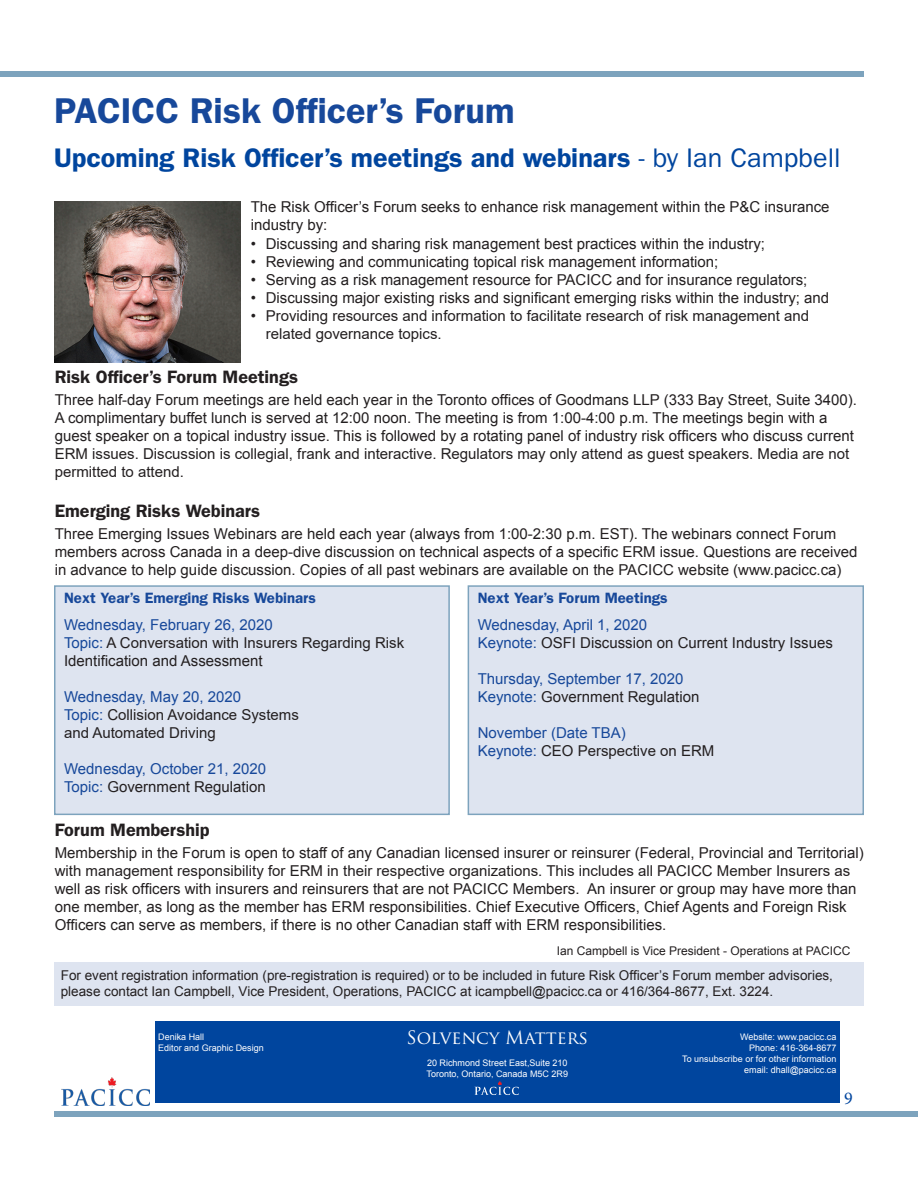
<style>
.page{position:relative;width:918px;height:1188px;background:#fff}
.page>*{position:absolute;margin:0;border:0;box-sizing:border-box;transform-origin:0 0}
.t1{font:600 36px "ITC Franklin Gothic Std";color:#17489a}
.t2{font:600 27px "ITC Franklin Gothic Std";color:#00459e}
.t3{font:600 18px "ITC Franklin Gothic Std";color:#231f20}
.t4{font:18px "Trajan Pro";color:#fff}
.t5{font:18px "Minion Pro";color:#00459e}
.t6{font:15px/18px "Arial";color:#231f20}
.t7{font:15px "Arial";color:#17489a}
.t8{font:600 15px "ITC Franklin Gothic Std";color:#17489a}
.t9{font:13.5px/16.2px "Arial";color:#231f20}
.t10{font:12px "Arial";color:#231f20}
.t11{font:9px/10.8px "Arial";color:#fff}
.s1{font-weight:400}
.s2{color:#17489a}
.s3{color:#164999}
</style>
<div class="page">
<div style="left:54px;top:963px;width:810px;height:43px;background:#dee4f0"></div>
<div style="left:155px;top:1021px;width:685px;height:82px;background:#00459e"></div>
<div style="left:468px;top:585px;width:396px;height:230px;background:#dee4f0;border:2px solid #7da3bd"></div>
<div style="left:54px;top:585px;width:396px;height:230px;background:#dee4f0;border:2px solid #7da3bd"></div>
<div style="left:0;top:71px;width:864px;height:6px;background:#7da3bd"></div>
<div style="left:54px;top:1111px;width:864px;height:6px;background:#7da3bd"></div>
<img style="left:54px;top:201px;width:186px;height:162px">
<svg style="left:474px;top:1081px;width:45px;height:14px"></svg>
<img style="left:62px;top:1078px;width:88px;height:28px">
<h2 class="t1" style="left:54px;top:89px;width:462px">PACICC Risk Officer’s Forum</h2>
<p class="t2" style="left:54px;top:142px;width:788px">Upcoming Risk Officer’s meetings and webinars <span class="s1">- by Ian Campbell</span></p>
<p class="t6" style="left:251px;top:198px;width:580px">The Risk Officer’s Forum seeks to enhance risk management within the P&amp;C insurance industry by:</p>
<p class="t6" style="left:251px;top:235px;width:516px">• Discussing and sharing risk management best practices within the industry;</p>
<p class="t6" style="left:251px;top:253px;width:469px">• Reviewing and communicating topical risk management information;</p>
<p class="t6" style="left:251px;top:271px;width:558px">• Serving as a risk management resource for PACICC and for insurance regulators;</p>
<p class="t6" style="left:251px;top:289px;width:580px">• Discussing major existing risks and significant emerging risks within the industry; and</p>
<p class="t6" style="left:266px;top:307px;width:545px;text-indent:-15px">• Providing resources and information to facilitate research of risk management and related governance topics.</p>
<h3 class="t3" style="left:55px;top:366px;width:245px">Risk Officer’s Forum Meetings</h3>
<p class="t6" style="left:55px;top:391px;width:804px">Three half-day Forum meetings are held each year in the Toronto offices of Goodmans LLP (333 Bay Street, Suite 3400).<br>A complimentary buffet lunch is served at 12:00 noon. The meeting is from 1:00-4:00 p.m. The meetings begin with a guest speaker on a topical industry issue. This is followed by a rotating panel of industry risk officers who discuss current ERM issues. Discussion is collegial, frank and interactive. Regulators may only attend as guest speakers. Media are not permitted to attend.</p>
<h3 class="t3" style="left:55px;top:500px;width:207px">Emerging Risks Webinars</h3>
<p class="t6" style="left:55px;top:525px;width:804px">Three Emerging Issues Webinars are held each year (always from 1:00-2:30 p.m. EST). The webinars connect Forum members across Canada in a deep-dive discussion on technical aspects of a specific ERM issue. Questions are received in advance to help guide discussion. Copies of all past webinars are available on the PACICC website (www.pacicc.ca)</p>
<p class="t8" style="left:64px;top:589px;width:253px">Next Year’s Emerging Risks Webinars</p>
<p class="t7" style="left:64px;top:615px;width:210px">Wednesday, February 26, 2020</p>
<p class="t6" style="left:64px;top:634px;width:342px"><span class="s2">Topic:</span> A Conversation with Insurers Regarding Risk</p>
<p class="t6" style="left:64px;top:652px;width:200px">Identification and Assessment</p>
<p class="t7" style="left:64px;top:687px;width:179px">Wednesday, May 20, 2020</p>
<p class="t6" style="left:64px;top:706px;width:236px"><span class="s2">Topic:</span> Collision Avoidance Systems</p>
<p class="t6" style="left:64px;top:724px;width:153px">and Automated Driving</p>
<p class="t7" style="left:64px;top:759px;width:204px">Wednesday, October 21, 2020</p>
<p class="t6" style="left:64px;top:778px;width:203px"><span class="s2">Topic:</span> Government Regulation</p>
<p class="t8" style="left:478px;top:589px;width:191px">Next Year’s Forum Meetings</p>
<p class="t7" style="left:478px;top:615px;width:171px">Wednesday, April 1, 2020</p>
<p class="t6" style="left:478px;top:634px;width:357px"><span class="s2">Keynote:</span> OSFI Discussion on Current Industry Issues</p>
<p class="t7" style="left:478px;top:669px;width:207px">Thursday, September 17, 2020</p>
<p class="t6" style="left:478px;top:688px;width:223px"><span class="s3">Keynote:</span> Government Regulation</p>
<p class="t7" style="left:478px;top:723px;width:150px">November (Date TBA)</p>
<p class="t6" style="left:478px;top:742px;width:238px"><span class="s2">Keynote:</span> CEO Perspective on ERM</p>
<h3 class="t3" style="left:55px;top:819px;width:156px">Forum Membership</h3>
<p class="t6" style="left:55px;top:844px;width:810px">Membership in the Forum is open to staff of any Canadian licensed insurer or reinsurer (Federal, Provincial and Territorial) with management responsibility for ERM in their respective organizations. This includes all PACICC Member Insurers as well as risk officers with insurers and reinsurers that are not PACICC Members. An insurer or group may have more than one member, as long as the member has ERM responsibilities. Chief Executive Officers, Chief Agents and Foreign Risk Officers can serve as members, if there is no other Canadian staff with ERM responsibilities.</p>
<p class="t10" style="left:557px;top:943px;width:295px">Ian Campbell is Vice President - Operations at PACICC</p>
<p class="t9" style="left:61px;top:967px;width:774px">For event registration information (pre-registration is required) or to be included in future Risk Officer’s Forum member advisories, please contact Ian Campbell, Vice President, Operations, PACICC at icampbell@pacicc.ca or 416/364-8677, Ext. 3224.</p>
<p class="t11" style="left:158px;top:1031px;width:107px">Denika Hall<br>Editor and Graphic Design</p>
<p class="t4" style="left:406px;top:1026px;width:183px">Solvency Matters</p>
<p class="t11" style="left:427px;top:1057px;width:143px">20 Richmond Street East,Suite 210<br>Toronto, Ontario, Canada M5C 2R9</p>
<p class="t11" style="left:740px;top:1032px;width:98px;text-align:right">Website: www.pacicc.ca<br>Phone: 416-364-8677</p>
<p class="t11" style="left:682px;top:1054px;width:156px;text-align:right">To unsubscribe or for other information email: dhall@pacicc.ca</p>
<p class="t5" style="left:844px;top:1086px;width:10px">9</p>
</div>
